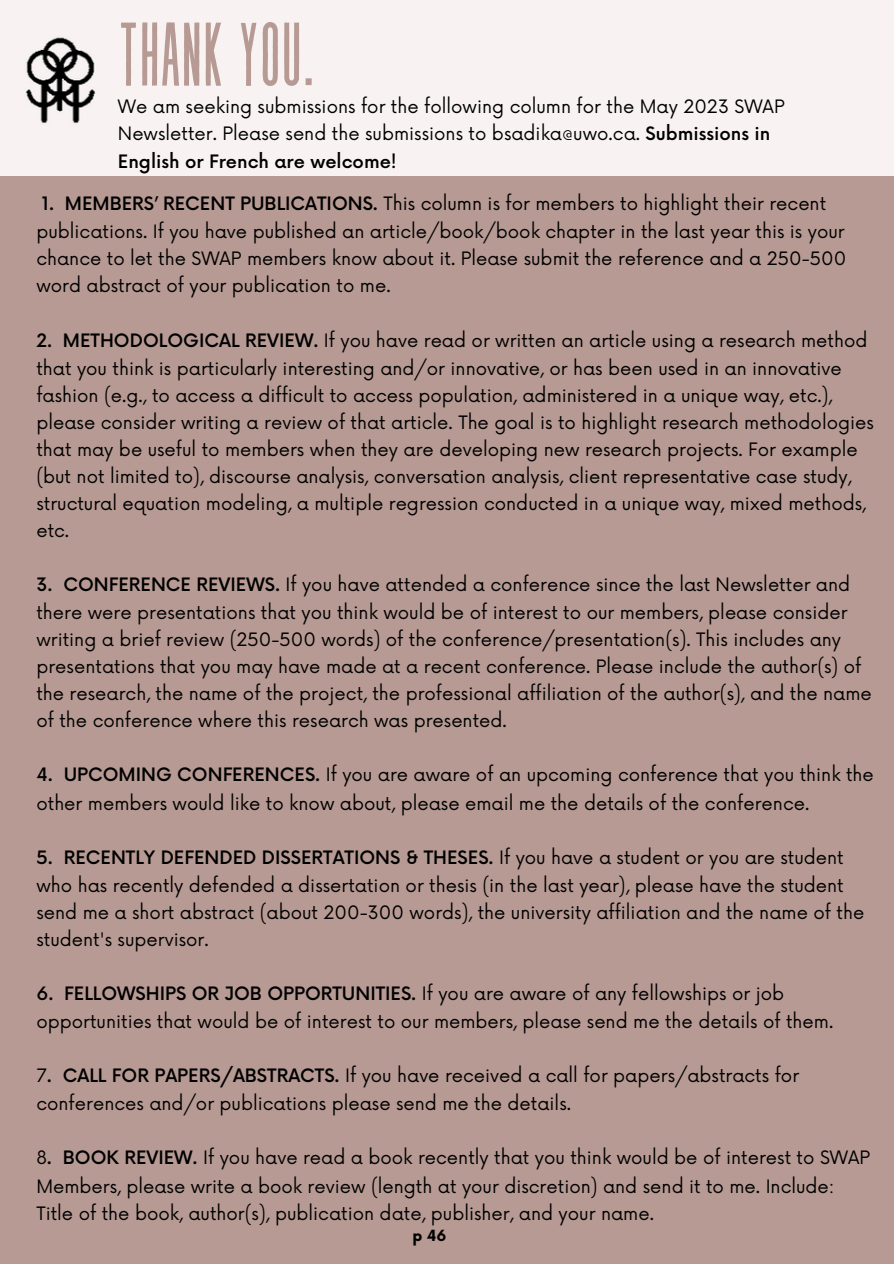
<style>
.page{position:relative;width:894px;height:1264px;background:#fff}
.page>*{position:absolute;margin:0;border:0;box-sizing:border-box;transform-origin:0 0}
.t1{font:90.15px "Revive 80 Tall";color:#b69a93}
.t2{font:18px/27.2px "Now";color:#000}
.t3{font:700 15px "Now";color:#000}
.s1{font-weight:500}
</style>
<div class="page">
<div style="left:0;top:0;width:893px;height:1263px;background:#f8f3f2"></div>
<div style="left:0;top:176px;width:893px;height:1087px;background:#b69a93"></div>
<img style="left:25px;top:37px;width:71px;height:87px">
<h1 class="t1" style="left:118px;top:8px;width:198px">THANK YOU.</h1>
<p class="t2" style="left:118px;top:94px;width:668px;line-height:27.6px">We am seeking submissions for the following column for the May 2023 SWAP<br>Newsletter. Please send the submissions to bsadika@uwo.ca. <span class="s1">Submissions in<br>English or French are welcome!</span></p>
<p class="t2" style="left:36px;top:191px;width:811px;text-indent:5px"><span class="s1">1. MEMBERS’ RECENT PUBLICATIONS.</span> This column is for members to highlight their recent publications. If you have published an article/book/book chapter in the last year this is your chance to let the SWAP members know about it. Please submit the reference and a 250-500 word abstract of your publication to me.</p>
<p class="t2" style="left:36px;top:327px;width:838px"><span class="s1">2. METHODOLOGICAL REVIEW.</span> If you have read or written an article using a research method that you think is particularly interesting and/or innovative, or has been used in an innovative fashion (e.g., to access a difficult to access population, administered in a unique way, etc.), please consider writing a review of that article. The goal is to highlight research methodologies that may be useful to members when they are developing new research projects. For example (but not limited to), discourse analysis, conversation analysis, client representative case study, structural equation modeling, a multiple regression conducted in a unique way, mixed methods, etc.</p>
<p class="t2" style="left:36px;top:571px;width:836px"><span class="s1">3. CONFERENCE REVIEWS.</span> If you have attended a conference since the last Newsletter and there were presentations that you think would be of interest to our members, please consider writing a brief review (250-500 words) of the conference/presentation(s). This includes any presentations that you may have made at a recent conference. Please include the author(s) of the research, the name of the project, the professional affiliation of the author(s), and the name of the conference where this research was presented.</p>
<p class="t2" style="left:36px;top:761px;width:838px;line-height:28.2px"><span class="s1">4. UPCOMING CONFERENCES.</span> If you are aware of an upcoming conference that you think the other members would like to know about, please email me the details of the conference.</p>
<p class="t2" style="left:36px;top:844px;width:829px"><span class="s1">5. RECENTLY DEFENDED DISSERTATIONS &amp; THESES.</span> If you have a student or you are student who has recently defended a dissertation or thesis (in the last year), please have the student send me a short abstract (about 200-300 words), the university affiliation and the name of the student's supervisor.</p>
<p class="t2" style="left:36px;top:980px;width:798px;line-height:28.2px"><span class="s1">6. FELLOWSHIPS OR JOB OPPORTUNITIES.</span> If you are aware of any fellowships or job opportunities that would be of interest to our members, please send me the details of them.</p>
<p class="t2" style="left:36px;top:1062px;width:764px;line-height:28.2px">7<span class="s1">. CALL FOR PAPERS/ABSTRACTS.</span> If you have received a call for papers/abstracts for conferences and/or publications please send me the details.</p>
<p class="t2" style="left:36px;top:1144px;width:835px;line-height:27.6px">8<span class="s1">. BOOK REVIEW.</span> If you have read a book recently that you think would be of interest to SWAP<br>Members, please write a book review (length at your discretion) and send it to me. Include:<br>Title of the book, author(s), publication date, publisher, and your name.</p>
<p class="t3" style="left:412px;top:1227px;width:35px">p 46</p>
</div>
